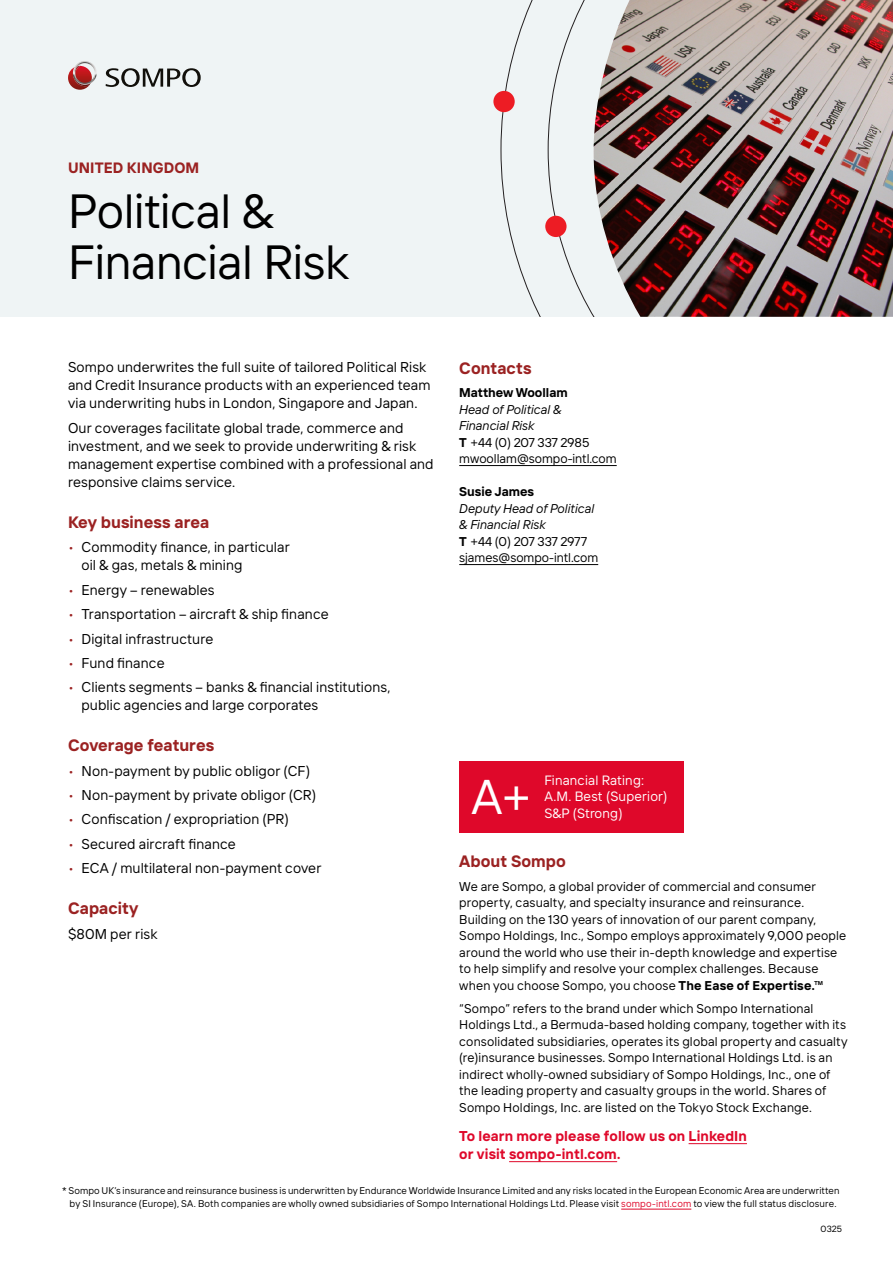
<style>
.page{position:relative;width:893px;height:1263px;background:#fff}
.page>*{position:absolute;margin:0;border:0;box-sizing:border-box;transform-origin:0 0}
.t1{font:48.75px "TT Interphases Pro";color:#fff}
.t2{font:48px/51px "TT Interphases Pro";letter-spacing:-.01em;color:#000}
.t3{font:700 16.5px "TT Interphases Pro";letter-spacing:.005em;color:#9b2222}
.t4{font:700 15px "TT Interphases Pro";letter-spacing:.01em;color:#9b2222}
.t5{font:14.25px/18px "TT Interphases Pro";letter-spacing:.01em;color:#000}
.t6{font:700 14.25px/18px "TT Interphases Pro";letter-spacing:.01em;color:#df082a}
.t7{font:13.5px/16.5px "TT Interphases Pro";letter-spacing:.015em;color:#fff}
.t8{font:12.75px/16.5px "TT Interphases Pro";letter-spacing:.015em;color:#000}
.t9{font:700 12.75px "TT Interphases Pro";color:#000}
.t10{font:9.75px/13.5px "TT Interphases Pro";letter-spacing:.01em;color:#000;text-align:center}
.t11{font:9px "TT Interphases Pro";color:#000}
.s1{color:#9b2222}
.s2{font-style:italic}
.s3{font-weight:700}
.s4{color:#df082a}
</style>
<div class="page">
<div style="left:459px;top:761px;width:225px;height:71px;background:#df082a"></div>
<hr style="left:689px;top:1143px;width:58px;height:1px;background:#df082a">
<hr style="left:509px;top:1161px;width:108px;height:1px;background:#df082a">
<hr style="left:621px;top:1209px;width:70px;height:1px;background:#df082a">
<div style="left:0;top:0;width:893px;height:317px;background:#eff4f5"></div>
<svg style="left:500px;top:0;width:48px;height:317px"></svg>
<svg style="left:548px;top:0;width:46px;height:317px"></svg>
<div style="left:493px;top:91px;width:22px;height:21px;background:#ed1c24;border-radius:50%"></div>
<div style="left:545px;top:216px;width:21px;height:21px;background:#ed1c24;border-radius:50%"></div>
<svg style="left:106px;top:68px;width:95px;height:19px"></svg>
<svg style="left:68px;top:61px;width:29px;height:29px"></svg>
<hr style="left:459px;top:465px;width:158px;height:1px;background:#000">
<hr style="left:459px;top:564px;width:139px;height:1px;background:#000">
<img style="left:594px;top:0;width:299px;height:317px">
<p class="t4" style="left:68px;top:158px;width:133px">UNITED KINGDOM</p>
<h2 class="t2" style="left:68px;top:184px;width:282px">Political &amp;<br>Financial Risk</h2>
<p class="t5" style="left:68px;top:358px;width:364px">Sompo underwrites the full suite of tailored Political Risk and Credit Insurance products with an experienced team via underwriting hubs in London, Singapore and Japan.</p>
<p class="t5" style="left:68px;top:419px;width:367px">Our coverages facilitate global trade, commerce and investment, and we seek to provide underwriting &amp; risk management expertise combined with a professional and responsive claims service.</p>
<p class="t3" style="left:68px;top:511px;width:143px">Key business area</p>
<p class="t5" style="left:82px;top:538px;width:210px;text-indent:-13px"><span class="s1">•</span> Commodity finance, in particular oil &amp; gas, metals &amp; mining</p>
<p class="t5" style="left:68px;top:580px;width:148px"><span class="s1">•</span> Energy – renewables</p>
<p class="t5" style="left:68px;top:605px;width:262px"><span class="s1">•</span> Transportation – aircraft &amp; ship finance</p>
<p class="t5" style="left:68px;top:629px;width:147px"><span class="s1">•</span> Digital infrastructure</p>
<p class="t5" style="left:68px;top:654px;width:98px"><span class="s1">•</span> Fund finance</p>
<p class="t5" style="left:82px;top:678px;width:310px;text-indent:-13px"><span class="s1">•</span> Clients segments – banks &amp; financial institutions, public agencies and large corporates</p>
<p class="t3" style="left:68px;top:734px;width:148px">Coverage features</p>
<p class="t5" style="left:68px;top:761px;width:244px"><span class="s1">•</span> Non-payment by public obligor (CF)</p>
<p class="t5" style="left:68px;top:786px;width:250px"><span class="s1">•</span> Non-payment by private obligor (CR)</p>
<p class="t5" style="left:68px;top:810px;width:222px"><span class="s1">•</span> Confiscation / expropriation (PR)</p>
<p class="t5" style="left:68px;top:834px;width:169px"><span class="s1">•</span> Secured aircraft finance</p>
<p class="t5" style="left:68px;top:859px;width:255px"><span class="s1">•</span> ECA / multilateral non-payment cover</p>
<p class="t3" style="left:68px;top:897px;width:72px">Capacity</p>
<p class="t5" style="left:68px;top:925px;width:91px">$80M per risk</p>
<p class="t3" style="left:459px;top:357px;width:74px">Contacts</p>
<p class="t9" style="left:459px;top:384px;width:110px">Matthew Woollam</p>
<p class="t8" style="left:459px;top:401px;width:159px"><span class="s2">Head of Political &amp;<br>Financial Risk<br></span><span class="s3">T</span> +44 (0) 207 337 2985 mwoollam@sompo-intl.com</p>
<p class="t9" style="left:459px;top:483px;width:76px">Susie James</p>
<p class="t8" style="left:459px;top:500px;width:140px"><span class="s2">Deputy Head of Political &amp; Financial Risk<br></span><span class="s3">T</span> +44 (0) 207 337 2977 sjames@sompo-intl.com</p>
<p class="t7" style="left:544px;top:772px;width:124px">Financial Rating:<br>A.M. Best (Superior)</p>
<h1 class="t1" style="left:472px;top:766px;width:61px">A+</h1>
<p class="t7" style="left:544px;top:804px;width:80px">S&amp;P (Strong)</p>
<p class="t3" style="left:459px;top:851px;width:108px">About Sompo</p>
<p class="t8" style="left:459px;top:877px;width:389px">We are Sompo, a global provider of commercial and consumer property, casualty, and specialty insurance and reinsurance.<br>Building on the 130 years of innovation of our parent company, Sompo Holdings, Inc., Sompo employs approximately 9,000 people around the world who use their in-depth knowledge and expertise to help simplify and resolve your complex challenges. Because when you choose Sompo, you choose <span class="s3">The Ease of Expertise.</span>™</p>
<p class="t8" style="left:459px;top:1000px;width:390px">“Sompo” refers to the brand under which Sompo International Holdings Ltd., a Bermuda-based holding company, together with its consolidated subsidiaries, operates its global property and casualty (re)insurance businesses. Sompo International Holdings Ltd. is an indirect wholly-owned subsidiary of Sompo Holdings, Inc., one of the leading property and casualty groups in the world. Shares of Sompo Holdings, Inc. are listed on the Tokyo Stock Exchange.</p>
<p class="t6" style="left:459px;top:1127px;width:289px">To learn more please follow us on LinkedIn or visit sompo-intl.com.</p>
<p class="t10" style="left:62px;top:1183px;width:779px">* Sompo UK’s insurance and reinsurance business is underwritten by Endurance Worldwide Insurance Limited and any risks located in the European Economic Area are underwritten by SI Insurance (Europe), SA. Both companies are wholly owned subsidiaries of Sompo International Holdings Ltd. Please visit <span class="s4">sompo-intl.com</span> to view the full status disclosure.</p>
<p class="t11" style="left:821px;top:1223px;width:23px">0325</p>
</div>
